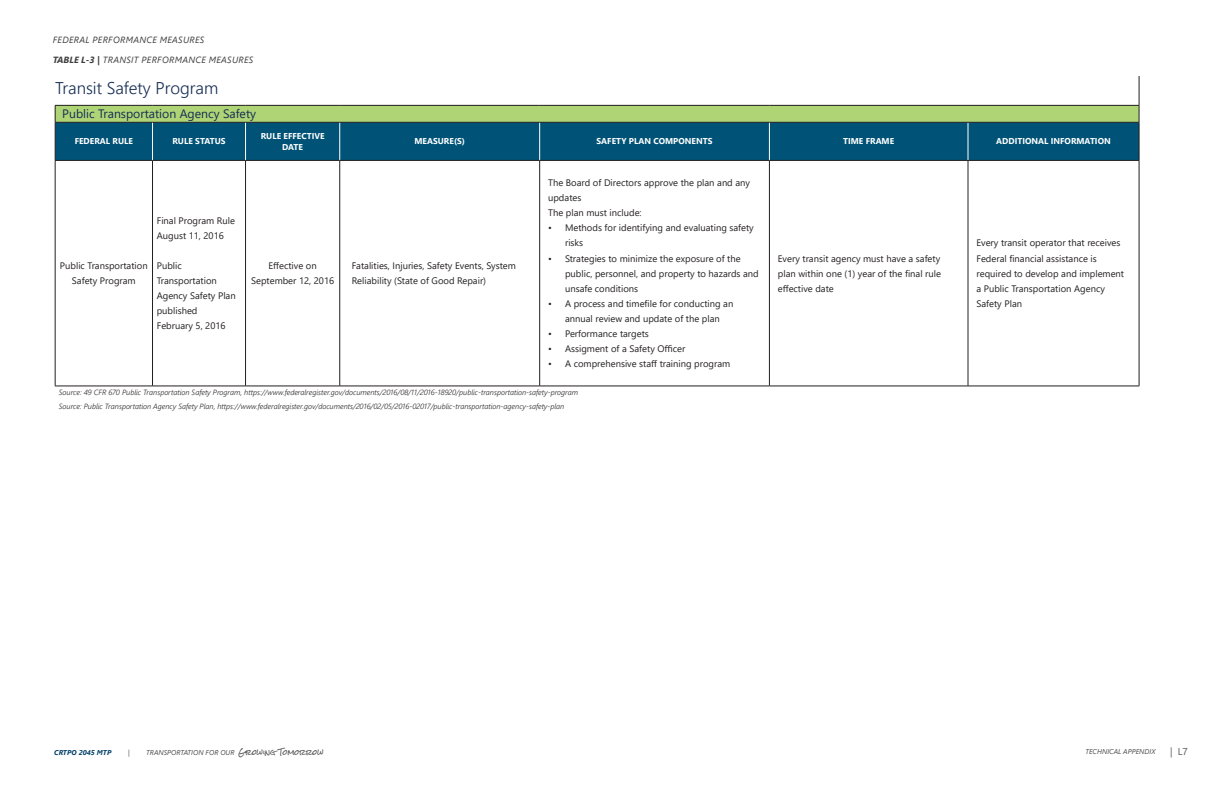
<style>
.page{position:relative;width:1224px;height:792px;background:#fff}
.page>*{position:absolute;margin:0;border:0;box-sizing:border-box;transform-origin:0 0}
.t1{font:300 16.9px "Segoe UI";color:#162d54}
.t2{font:12.2px "Segoe UI";color:#162d54}
.t3{font:10px "Segoe UI";color:#57585a}
.t4{font:9.4px/15.1px "Segoe UI";color:#231f20}
.t5{font:italic 9px "Segoe UI";letter-spacing:.035em;color:#3e3e3f}
.t6{font:700 8.5px/10.4px "Segoe UI";color:#fff;text-align:center}
.t7{font:italic 300 7.5px/13.2px "Segoe UI";color:#231f20}
.t8{font:italic 7px "Segoe UI";color:#4b4c4d}
.t9{font:italic 700 7px "Segoe UI";color:#034069}
.s1{font-weight:700}
.s2{font-family:"Rock Salt";font-style:normal}
</style>
<div class="page">
<div style="left:55px;top:105px;width:1084px;height:17px;background:#aed476"></div>
<div style="left:56px;top:123px;width:1083px;height:37px;background:#005376"></div>
<svg style="left:1139px;top:76px;width:1px;height:46px"></svg>
<hr style="left:1139px;top:123px;width:1px;height:37px;background:#231f20">
<hr style="left:152px;top:123px;width:1px;height:37px;background:#fff">
<hr style="left:245px;top:123px;width:1px;height:37px;background:#fff">
<hr style="left:340px;top:123px;width:1px;height:37px;background:#fff">
<hr style="left:539px;top:123px;width:1px;height:37px;background:#fff">
<hr style="left:769px;top:123px;width:1px;height:37px;background:#fff">
<hr style="left:968px;top:123px;width:1px;height:37px;background:#fff">
<hr style="left:55px;top:123px;width:1px;height:37px;background:#231f20">
<hr style="left:55px;top:105px;width:98px;height:1px;background:#231f20">
<svg style="left:55px;top:106px;width:1px;height:16px"></svg>
<hr style="left:153px;top:105px;width:93px;height:1px;background:#231f20">
<hr style="left:246px;top:105px;width:94px;height:1px;background:#231f20">
<hr style="left:340px;top:105px;width:200px;height:1px;background:#231f20">
<hr style="left:540px;top:105px;width:229px;height:1px;background:#231f20">
<hr style="left:769px;top:105px;width:199px;height:1px;background:#231f20">
<hr style="left:968px;top:105px;width:171px;height:1px;background:#231f20">
<hr style="left:55px;top:122px;width:98px;height:1px;background:#231f20">
<hr style="left:153px;top:122px;width:93px;height:1px;background:#231f20">
<hr style="left:246px;top:122px;width:94px;height:1px;background:#231f20">
<hr style="left:340px;top:122px;width:200px;height:1px;background:#231f20">
<hr style="left:540px;top:122px;width:229px;height:1px;background:#231f20">
<hr style="left:769px;top:122px;width:199px;height:1px;background:#231f20">
<hr style="left:968px;top:122px;width:171px;height:1px;background:#231f20">
<hr style="left:152px;top:161px;width:1px;height:225px;background:#231f20">
<hr style="left:245px;top:161px;width:1px;height:225px;background:#231f20">
<hr style="left:340px;top:161px;width:1px;height:225px;background:#231f20">
<hr style="left:539px;top:161px;width:1px;height:225px;background:#231f20">
<hr style="left:769px;top:161px;width:1px;height:225px;background:#231f20">
<hr style="left:968px;top:161px;width:1px;height:225px;background:#231f20">
<hr style="left:55px;top:160px;width:98px;height:1px;background:#231f20">
<hr style="left:55px;top:161px;width:1px;height:225px;background:#231f20">
<hr style="left:153px;top:160px;width:93px;height:1px;background:#231f20">
<hr style="left:246px;top:160px;width:94px;height:1px;background:#231f20">
<hr style="left:340px;top:160px;width:200px;height:1px;background:#231f20">
<hr style="left:540px;top:160px;width:229px;height:1px;background:#231f20">
<hr style="left:769px;top:160px;width:199px;height:1px;background:#231f20">
<hr style="left:968px;top:160px;width:171px;height:1px;background:#231f20">
<hr style="left:1139px;top:161px;width:1px;height:225px;background:#231f20">
<hr style="left:55px;top:386px;width:98px;height:1px;background:#231f20">
<hr style="left:153px;top:386px;width:93px;height:1px;background:#231f20">
<hr style="left:246px;top:386px;width:94px;height:1px;background:#231f20">
<hr style="left:340px;top:386px;width:200px;height:1px;background:#231f20">
<hr style="left:540px;top:386px;width:229px;height:1px;background:#231f20">
<hr style="left:769px;top:386px;width:199px;height:1px;background:#231f20">
<hr style="left:968px;top:386px;width:171px;height:1px;background:#231f20">
<p class="t5" style="left:53px;top:32px;width:153px">FEDERAL PERFORMANCE MEASURES</p>
<p class="t5" style="left:53px;top:52px;width:202px"><span class="s1">TABLE L-3 |</span> TRANSIT PERFORMANCE MEASURES</p>
<p class="t1" style="left:55px;top:73px;width:165px">Transit Safety Program</p>
<p class="t2" style="left:62px;top:102px;width:195px">Public Transportation Agency Safety</p>
<p class="t6" style="left:75px;top:136px;width:60px">FEDERAL RULE</p>
<p class="t6" style="left:172px;top:136px;width:55px">RULE STATUS</p>
<p class="t6" style="left:261px;top:130px;width:65px">RULE EFFECTIVE<br>DATE</p>
<p class="t6" style="left:414px;top:136px;width:52px">MEASURE(S)</p>
<p class="t6" style="left:597px;top:136px;width:117px">SAFETY PLAN COMPONENTS</p>
<p class="t6" style="left:843px;top:136px;width:53px">TIME FRAME</p>
<p class="t6" style="left:996px;top:136px;width:116px">ADDITIONAL INFORMATION</p>
<p class="t4" style="left:60px;top:257px;width:89px;text-align:center">Public Transportation<br>Safety Program</p>
<p class="t4" style="left:157px;top:212px;width:80px">Final Program Rule<br>August 11, 2016</p>
<p class="t4" style="left:157px;top:257px;width:81px">Public<br>Transportation<br>Agency Safety Plan published<br>February 5, 2016</p>
<p class="t4" style="left:251px;top:257px;width:85px;text-align:center">Effective on<br>September 12, 2016</p>
<p class="t4" style="left:352px;top:257px;width:165px">Fatalities, Injuries, Safety Events, System<br>Reliability (State of Good Repair)</p>
<p class="t4" style="left:548px;top:175px;width:203px">The Board of Directors approve the plan and any updates<br>The plan must include:</p>
<p class="t4" style="left:565px;top:220px;width:190px;text-indent:-17px">• Methods for identifying and evaluating safety risks</p>
<p class="t4" style="left:565px;top:250px;width:195px;text-indent:-17px">• Strategies to minimize the exposure of the public, personnel, and property to hazards and unsafe conditions</p>
<p class="t4" style="left:548px;top:295px;width:187px;text-align:center">• A process and timefile for conducting an annual review and update of the plan</p>
<p class="t4" style="left:548px;top:325px;width:102px">• Performance targets</p>
<p class="t4" style="left:548px;top:340px;width:139px">• Assigment of a Safety Officer</p>
<p class="t4" style="left:548px;top:355px;width:184px">• A comprehensive staff training program</p>
<p class="t7" style="left:59px;top:385px;width:521px">Source: 49 CFR 670 Public Transportation Safety Program, https://www.federalregister.gov/documents/2016/08/11/2016-18920/public-transportation-safety-program<br>Source: Public Transportation Agency Safety Plan, https://www.federalregister.gov/documents/2016/02/05/2016-02017/public-transportation-agency-safety-plan</p>
<p class="t4" style="left:778px;top:250px;width:165px;text-align:justify">Every transit agency must have a safety plan within one (1) year of the final rule effective date</p>
<p class="t4" style="left:976px;top:235px;width:149px">Every transit operator that receives<br>Federal financial assistance is required to develop and implement a Public Transportation Agency<br>Safety Plan</p>
<p class="t9" style="left:54px;top:747px;width:59px">CRTPO 2045 MTP</p>
<p class="t8" style="left:128px;top:747px;width:3px">|</p>
<p class="t8" style="left:146px;top:747px;width:179px">TRANSPORTATION FOR OUR <span class="s2">Growing Tomorrow</span></p>
<p class="t8" style="left:1085px;top:746px;width:71px">TECHNICAL APPENDIX</p>
<p class="t3" style="left:1170px;top:743px;width:19px">| L7</p>
</div>
